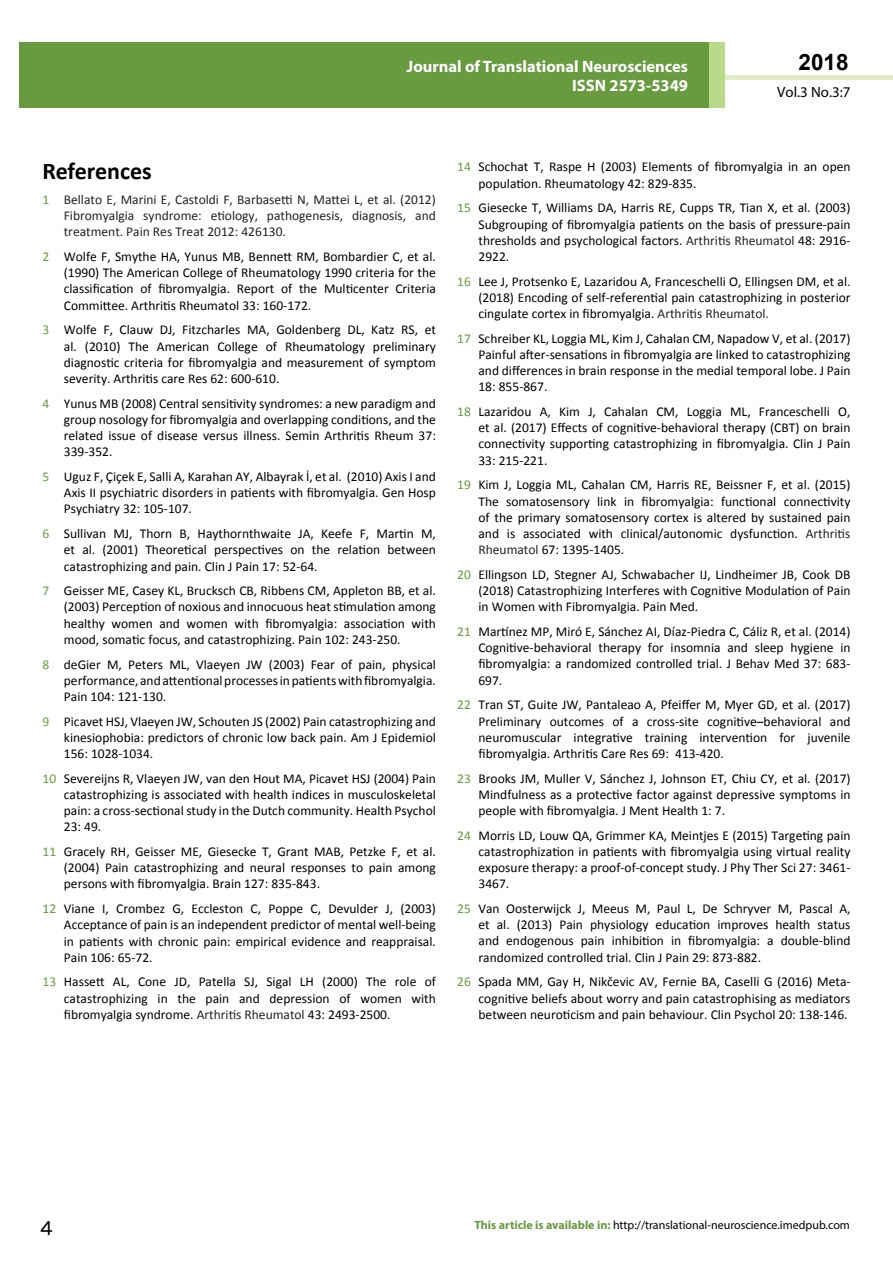
<style>
.page{position:relative;width:893px;height:1263px;background:#fff}
.page>*{position:absolute;margin:0;border:0;box-sizing:border-box;transform-origin:0 0}
.t1{font:25.5px "Tunga";color:#000}
.t2{font:700 24px "Calibri";color:#000}
.t3{font:700 22.5px "Arial";color:#000}
.t4{font:700 18px/21.6px "Myriad Pro";color:#fff;text-align:right;scale:.96 1}
.t5{font:700 16.5px/19.8px "Myriad Pro";color:#fff;text-align:right}
.t6{font:14.85px "Myriad Pro";color:#000}
.t7{font:13.5px/16.2px "Calibri";color:#000;text-align:justify}
.t8{font:13.5px/16.2px "Calibri";color:#222;text-align:justify}
.t9{font:12px "Myriad Pro";color:#000}
.s1{color:#689a40}
.s2{color:#222}
.s3{font-weight:700;color:#689a40}
</style>
<div class="page">
<hr style="left:724px;top:75px;width:169px;height:4px;background:#e1eec5">
<div style="left:19px;top:42px;width:690px;height:66px;background:#689a40"></div>
<div style="left:709px;top:42px;width:16px;height:66px;background:#b9da89"></div>
<h3 class="t4" style="left:517px;top:54px;width:198px">ARCHIVOS DE MEDICINA<br>ISSN 1698-9465</h3>
<p class="t5" style="left:407px;top:56px;width:283px">Journal of Translational Neurosciences<br>ISSN 2573-5349</p>
<h3 class="t3" style="left:799px;top:47px;width:52px">2018</h3>
<p class="t6" style="left:777px;top:83px;width:75px">Vol.3 No.3:7</p>
<h2 class="t2" style="left:43px;top:156px;width:111px">References</h2>
<p class="t8" style="left:64px;top:191px;width:374px;text-indent:-21px"><span class="s1">1</span> Bellato E, Marini E, Castoldi F, Barbasetti N, Mattei L, et al. (2012)<br>Fibromyalgia syndrome: etiology, pathogenesis, diagnosis, and treatment. Pain Res Treat 2012: 426130.</p>
<p class="t7" style="left:64px;top:248px;width:374px;text-indent:-21px"><span class="s1">2</span> Wolfe F, Smythe HA, Yunus MB, Bennett RM, Bombardier C, et al. (1990) The American College of Rheumatology 1990 criteria for the classification of fibromyalgia. Report of the Multicenter Criteria Committee. Arthritis Rheumatol 33: 160-172.</p>
<p class="t7" style="left:64px;top:322px;width:374px;text-indent:-21px"><span class="s1">3</span> Wolfe F, Clauw DJ, Fitzcharles MA, Goldenberg DL, Katz RS, et al. (2010) The American College of Rheumatology preliminary diagnostic criteria for fibromyalgia and measurement of symptom severity. Arthritis care Res 62: 600-610.</p>
<p class="t7" style="left:64px;top:395px;width:374px;text-indent:-21px"><span class="s1">4</span> Yunus MB (2008) Central sensitivity syndromes: a new paradigm and group nosology for fibromyalgia and overlapping conditions, and the related issue of disease versus illness. Semin Arthritis Rheum 37:<br>339-352.</p>
<p class="t7" style="left:64px;top:468px;width:374px;text-indent:-21px"><span class="s1">5</span> Uguz F, Çiçek E, Salli A, Karahan AY, Albayrak İ, et al. (2010) Axis I and Axis II psychiatric disorders in patients with fibromyalgia. Gen Hosp Psychiatry 32: 105-107.</p>
<p class="t7" style="left:64px;top:526px;width:374px;text-indent:-21px"><span class="s1">6</span> Sullivan MJ, Thorn B, Haythornthwaite JA, Keefe F, Martin M, et al. (2001) Theoretical perspectives on the relation between catastrophizing and pain. Clin J Pain 17: 52-64.</p>
<p class="t7" style="left:64px;top:583px;width:374px;text-indent:-21px"><span class="s1">7</span> Geisser ME, Casey KL, Brucksch CB, Ribbens CM, Appleton BB, et al. (2003) Perception of noxious and innocuous heat stimulation among healthy women and women with fibromyalgia: association with mood, somatic focus, and catastrophizing. Pain 102: 243-250.</p>
<p class="t7" style="left:64px;top:656px;width:374px;text-indent:-21px"><span class="s1">8</span> deGier M, Peters ML, Vlaeyen JW (2003) Fear of pain, physical performance, and attentional processes in patients with fibromyalgia.<br>Pain 104: 121-130.</p>
<p class="t7" style="left:64px;top:713px;width:374px;text-indent:-21px"><span class="s1">9</span> Picavet HSJ, Vlaeyen JW, Schouten JS (2002) Pain catastrophizing and kinesiophobia: predictors of chronic low back pain. Am J Epidemiol 156: 1028-1034.</p>
<p class="t7" style="left:64px;top:770px;width:374px;text-indent:-21px"><span class="s1">10</span> Severeijns R, Vlaeyen JW, van den Hout MA, Picavet HSJ (2004) Pain catastrophizing is associated with health indices in musculoskeletal pain: a cross-sectional study in the Dutch community. Health Psychol 23: 49.</p>
<p class="t7" style="left:64px;top:843px;width:374px;text-indent:-21px"><span class="s1">11</span> Gracely RH, Geisser ME, Giesecke T, Grant MAB, Petzke F, et al. (2004) Pain catastrophizing and neural responses to pain among persons with fibromyalgia. Brain 127: 835-843.</p>
<p class="t7" style="left:64px;top:901px;width:374px;text-indent:-21px"><span class="s1">12</span> Viane I, Crombez G, Eccleston C, Poppe C, Devulder J, (2003)<br>Acceptance of pain is an independent predictor of mental well-being in patients with chronic pain: empirical evidence and reappraisal.<br>Pain 106: 65-72.</p>
<p class="t7" style="left:64px;top:974px;width:374px;text-indent:-21px"><span class="s1">13</span> Hassett AL, Cone JD, Patella SJ, Sigal LH (2000) The role of catastrophizing in the pain and depression of women with fibromyalgia syndrome. <span class="s2">Arthritis Rheumatol</span> 43: 2493-2500.</p>
<p class="t7" style="left:479px;top:159px;width:374px;text-indent:-21px"><span class="s1">14</span> Schochat T, Raspe H (2003) Elements of fibromyalgia in an open population. Rheumatology 42: 829-835.</p>
<p class="t7" style="left:478px;top:200px;width:374px;text-indent:-21px"><span class="s1">15</span> Giesecke T, Williams DA, Harris RE, Cupps TR, Tian X, et al. (2003)<br>Subgrouping of fibromyalgia patients on the basis of pressure-pain thresholds and psychological factors. <span class="s2">Arthritis Rheumatol</span> 48: 2916- 2922.</p>
<p class="t7" style="left:478px;top:273px;width:374px;text-indent:-21px"><span class="s1">16</span> Lee J, Protsenko E, Lazaridou A, Franceschelli O, Ellingsen DM, et al. (2018) Encoding of self-referential pain catastrophizing in posterior cingulate cortex in fibromyalgia. <span class="s2">Arthritis Rheumatol.</span></p>
<p class="t7" style="left:478px;top:330px;width:374px;text-indent:-21px"><span class="s1">17</span> Schreiber KL, Loggia ML, Kim J, Cahalan CM, Napadow V, et al. (2017)<br>Painful after-sensations in fibromyalgia are linked to catastrophizing and differences in brain response in the medial temporal lobe. J Pain 18: 855-867.</p>
<p class="t7" style="left:478px;top:403px;width:374px;text-indent:-21px"><span class="s1">18</span> Lazaridou A, Kim J, Cahalan CM, Loggia ML, Franceschelli O, et al. (2017) Effects of cognitive-behavioral therapy (CBT) on brain connectivity supporting catastrophizing in fibromyalgia. Clin J Pain 33: 215-221.</p>
<p class="t7" style="left:478px;top:477px;width:374px;text-indent:-21px"><span class="s1">19</span> Kim J, Loggia ML, Cahalan CM, Harris RE, Beissner F, et al. (2015)<br>The somatosensory link in fibromyalgia: functional connectivity of the primary somatosensory cortex is altered by sustained pain and is associated with clinical/autonomic dysfunction. <span class="s2">Arthritis Rheumatol</span> 67: 1395-1405.</p>
<p class="t7" style="left:478px;top:566px;width:374px;text-indent:-21px"><span class="s1">20</span> Ellingson LD, Stegner AJ, Schwabacher IJ, Lindheimer JB, Cook DB (2018) Catastrophizing Interferes with Cognitive Modulation of Pain in Women with Fibromyalgia. Pain Med.</p>
<p class="t7" style="left:478px;top:623px;width:374px;text-indent:-21px"><span class="s1">21</span> Martínez MP, Miró E, Sánchez AI, Díaz-Piedra C, Cáliz R, et al. (2014)<br>Cognitive-behavioral therapy for insomnia and sleep hygiene in fibromyalgia: a randomized controlled trial. J Behav Med 37: 683- 697.</p>
<p class="t7" style="left:478px;top:697px;width:374px;text-indent:-21px"><span class="s1">22</span> Tran ST, Guite JW, Pantaleao A, Pfeiffer M, Myer GD, et al. (2017)<br>Preliminary outcomes of a cross-site cognitive–behavioral and neuromuscular integrative training intervention for juvenile fibromyalgia. Arthritis Care Res 69: 413-420.</p>
<p class="t7" style="left:479px;top:770px;width:374px;text-indent:-21px"><span class="s1">23</span> Brooks JM, Muller V, Sánchez J, Johnson ET, Chiu CY, et al. (2017)<br>Mindfulness as a protective factor against depressive symptoms in people with fibromyalgia. J Ment Health 1: 7.</p>
<p class="t7" style="left:479px;top:827px;width:374px;text-indent:-21px"><span class="s1">24</span> Morris LD, Louw QA, Grimmer KA, Meintjes E (2015) Targeting pain catastrophization in patients with fibromyalgia using virtual reality exposure therapy: a proof-of-concept study. J Phy Ther Sci 27: 3461- 3467.</p>
<p class="t7" style="left:479px;top:900px;width:374px;text-indent:-21px"><span class="s1">25</span> Van Oosterwijck J, Meeus M, Paul L, De Schryver M, Pascal A, et al. (2013) Pain physiology education improves health status and endogenous pain inhibition in fibromyalgia: a double-blind randomized controlled trial. Clin J Pain 29: 873-882.</p>
<p class="t7" style="left:479px;top:974px;width:374px;text-indent:-21px"><span class="s1">26</span> Spada MM, Gay H, Nikčevic AV, Fernie BA, Caselli G (2016) Meta&shy;cognitive beliefs about worry and pain catastrophising as mediators between neuroticism and pain behaviour. Clin Psychol 20: 138-146.</p>
<h1 class="t1" style="left:40px;top:1211px;width:15px">4</h1>
<p class="t9" style="left:474px;top:1217px;width:377px"><span class="s3">This article is available in:</span> http://translational-neuroscience.imedpub.com</p>
</div>
